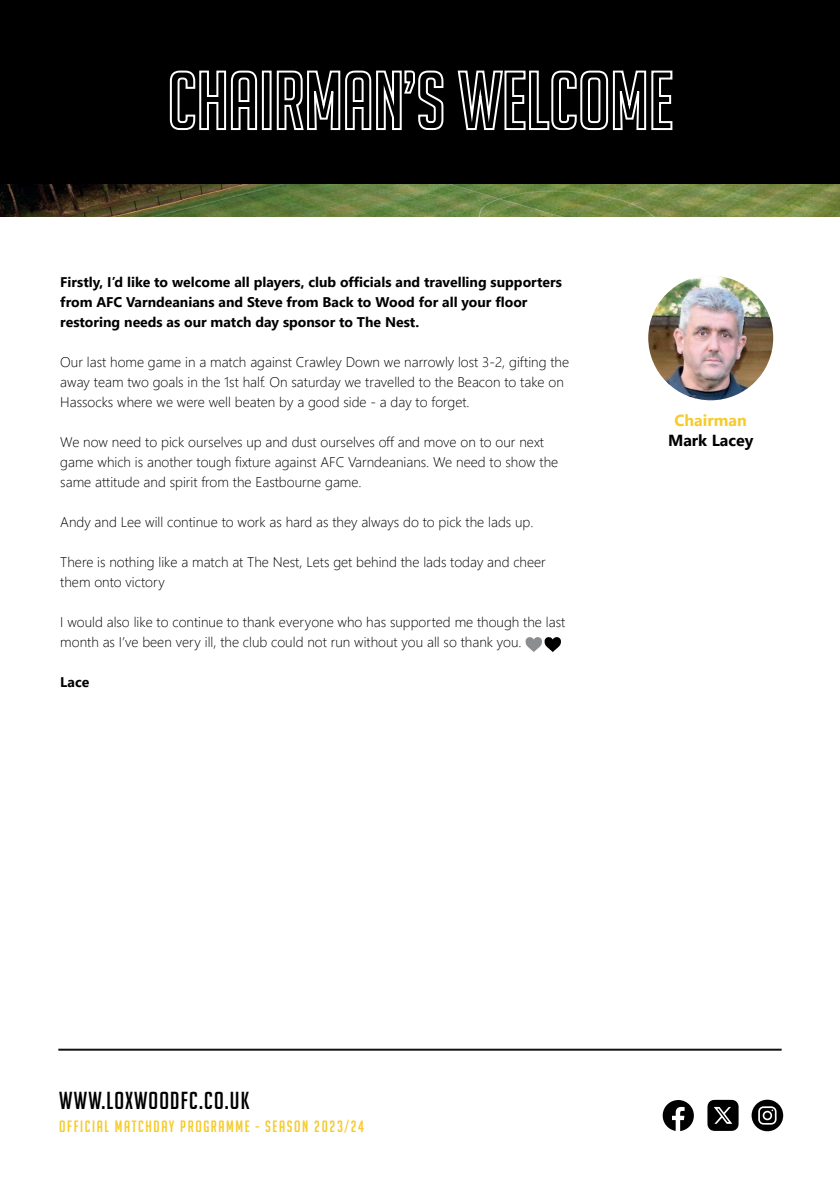
<style>
.page{position:relative;width:840px;height:1191px;background:#fff}
.page>*{position:absolute;margin:0;border:0;box-sizing:border-box;transform-origin:0 0}
.t1{font:24px "Big Noodle Titling";letter-spacing:.05em;color:#000001}
.t2{font:16px "Big Noodle Titling";letter-spacing:.1em;color:#f6cb2a}
.t3{font:700 16px "Segoe UI";color:#000001}
.t4{font:700 16px "Segoe UI";color:#f6cb2a}
.t5{font:300 14px/20px "Segoe UI";color:#000001}
.t6{font:700 14px/20px "Segoe UI";color:#000001}
</style>
<div class="page">
<img style="left:648px;top:275px;width:124px;height:125px;border-radius:62px">
<div style="left:0;top:0;width:839px;height:184px;background:#000001"></div>
<svg style="left:662px;top:1100px;width:32px;height:31px"></svg>
<svg style="left:751px;top:1099px;width:31px;height:32px"></svg>
<svg style="left:763px;top:1112px;width:7px;height:6px"></svg>
<svg style="left:707px;top:1099px;width:31px;height:32px"></svg>
<svg style="left:169px;top:70px;width:89px;height:61px"></svg>
<div style="left:262px;top:71px;width:9px;height:59px;border:2px solid #fff"></div>
<svg style="left:276px;top:70px;width:168px;height:61px"></svg>
<svg style="left:457px;top:70px;width:216px;height:61px"></svg>
<hr style="left:58px;top:1048px;width:723px;height:2px;background:#101315">
<img style="left:0;top:184px;width:839px;height:32px">
<svg style="left:525px;top:637px;width:35px;height:15px"></svg>
<p class="t6" style="left:60px;top:271px;width:503px">Firstly, I’d like to welcome all players, club officials and travelling supporters from AFC Varndeanians and Steve from Back to Wood for all your floor restoring needs as our match day sponsor to The Nest.</p>
<p class="t5" style="left:60px;top:351px;width:510px">Our last home game in a match against Crawley Down we narrowly lost 3-2, gifting the away team two goals in the 1st half. On saturday we travelled to the Beacon to take on<br>Hassocks where we were well beaten by a good side - a day to forget.</p>
<p class="t5" style="left:60px;top:431px;width:499px">We now need to pick ourselves up and dust ourselves off and move on to our next game which is another tough fixture against AFC Varndeanians. We need to show the same attitude and spirit from the Eastbourne game.</p>
<p class="t5" style="left:60px;top:511px;width:474px">Andy and Lee will continue to work as hard as they always do to pick the lads up.</p>
<p class="t5" style="left:60px;top:551px;width:487px">There is nothing like a match at The Nest, Lets get behind the lads today and cheer them onto victory</p>
<p class="t5" style="left:60px;top:611px;width:506px">I would also like to continue to thank everyone who has supported me though the last month as I’ve been very ill, the club could not run without you all so thank you.</p>
<p class="t6" style="left:60px;top:671px;width:30px">Lace</p>
<p class="t4" style="left:674px;top:405px;width:74px">Chairman</p>
<p class="t3" style="left:667px;top:425px;width:87px">Mark Lacey</p>
<h1 class="t1" style="left:59px;top:1087px;width:192px">WWW.LOXWOODFC.CO.UK</h1>
<p class="t2" style="left:59px;top:1117px;width:306px">OFFICIAL MATCHDAY PROGRAMME - SEASON 2023/24</p>
</div>
